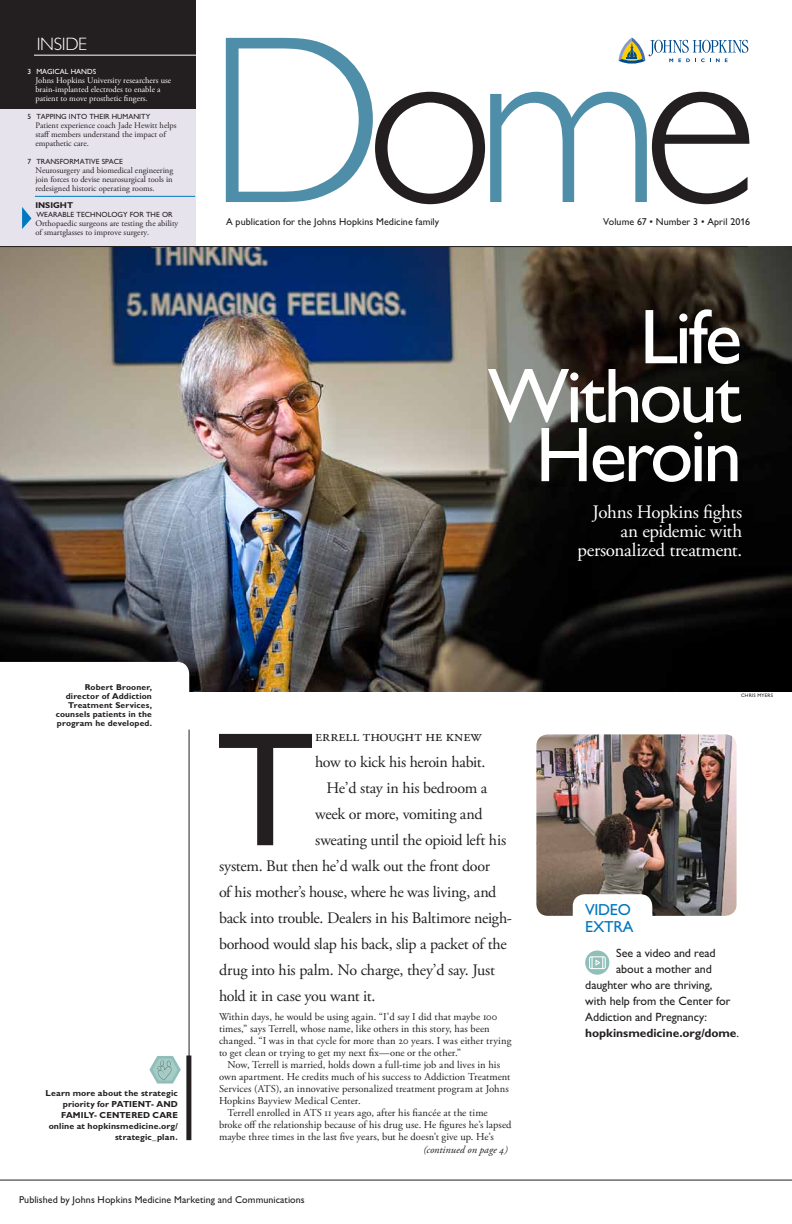
<style>
.page{position:relative;width:792px;height:1224px;background:#fff}
.page>*{position:absolute;margin:0;border:0;box-sizing:border-box;transform-origin:0 0}
.t1{font:300 240.8px "Gill Sans MT Std";color:#4f8ea8}
.t2{font:500 163.2px "Gill Sans MT Std";color:#231f20}
.t3{font:500 78px/59px "Gill Sans MT Std";letter-spacing:-.04em;color:#fff;text-align:right}
.t4{font:19px/19px "Adobe Garamond Pro";letter-spacing:-.025em;color:#fff;text-align:right}
.t5{font:300 18px "Gill Sans MT Std";letter-spacing:-.02em;color:#fff}
.t6{font:16px "Adobe Garamond Pro";letter-spacing:-.015em;color:#231f20}
.t7{font:500 16px/17px "Gill Sans MT Std";letter-spacing:-.02em;color:#0076c0}
.t8{font:500 12px "Gill Sans MT Std";letter-spacing:-.005em;color:#231f20}
.t9{font:700 12px "Gill Sans MT Std";letter-spacing:-.005em;color:#231f20}
.t10{font:10.5px/12px "Adobe Garamond Pro";color:#231f20}
.t11{font:italic 10.5px "Adobe Garamond Pro";letter-spacing:.005em;color:#231f20}
.t12{font:500 10px "Gill Sans MT Std";letter-spacing:.005em;color:#231f20}
.t13{font:700 8.8px/11px "Gill Sans MT Std";letter-spacing:.015em;color:#231f20;text-align:right}
.t14{font:8.5px/9px "Adobe Garamond Pro";color:#231f20}
.t15{font:8.5px/9px "Adobe Garamond Pro";color:#fff}
.t16{font:700 8.5px/9px "Gill Sans MT Std";letter-spacing:.015em;color:#231f20;text-align:right}
.t17{font:500 7.5px "Gill Sans MT Std";color:#231f20}
.t18{font:500 7.5px "Gill Sans MT Std";color:#fff}
.t19{font:500 5px "Gill Sans MT Std";letter-spacing:.04em;color:#231f20}
.s1{color:#231f20}
.s2{font-weight:500}
</style>
<div class="page">
<div style="left:0;top:76px;width:195px;height:170px;background:#e7e3ed"></div>
<img style="left:0;top:246px;width:792px;height:445px">
<div style="left:0;top:0;width:195px;height:108px;background:#231f20"></div>
<hr style="left:34px;top:55px;width:164px;height:1px;background:#fff">
<svg style="left:618px;top:37px;width:130px;height:27px"></svg>
<svg style="left:22px;top:207px;width:9px;height:22px"></svg>
<hr style="left:35px;top:196px;width:160px;height:1px;background:#0079c1">
<svg style="left:0;top:662px;width:189px;height:135px"></svg>
<div style="left:186px;top:1056px;width:5px;height:84px;background:#231f20"></div>
<hr style="left:189px;top:730px;width:1px;height:386px;background:#231f20">
<img style="left:536px;top:734px;width:201px;height:182px">
<svg style="left:149px;top:1056px;width:32px;height:28px"></svg>
<svg style="left:573px;top:894px;width:79px;height:22px"></svg>
<hr style="left:0;top:246px;width:748px;height:1px;background:#231f20">
<hr style="left:0;top:1180px;width:792px;height:1px;background:#231f20">
<div style="left:585px;top:951px;width:24px;height:24px;background:#90bfba;border-radius:50%"></div>
<svg style="left:589px;top:956px;width:17px;height:13px"></svg>
<h3 class="t5" style="left:37px;top:33px;width:52px">INSIDE</h3>
<p class="t18" style="left:27px;top:67px;width:70px">3 MAGICAL HANDS</p>
<p class="t15" style="left:35px;top:76px;width:137px">Johns Hopkins University researchers use brain-implanted electrodes to enable a patient to move prosthetic fingers.</p>
<p class="t17" style="left:27px;top:112px;width:124px">5 TAPPING INTO THEIR HUMANITY</p>
<p class="t14" style="left:35px;top:121px;width:143px">Patient experience coach Jade Hewitt helps staff members understand the impact of empathetic care.</p>
<p class="t17" style="left:27px;top:157px;width:97px">7 TRANSFORMATIVE SPACE</p>
<p class="t14" style="left:35px;top:166px;width:139px;text-align:justify">Neurosurgery and biomedical engineering join forces to devise neurosurgical tools in redesigned historic operating rooms.</p>
<p class="t16" style="left:35px;top:201px;width:39px">INSIGHT</p>
<p class="t17" style="left:36px;top:210px;width:138px">WEARABLE TECHNOLOGY FOR THE OR</p>
<p class="t14" style="left:35px;top:219px;width:144px">Orthopaedic surgeons are testing the ability of smartglasses to improve surgery.</p>
<h1 class="t1" style="left:207px;top:-24px;width:553px">D<span class="s1">o</span>m<span class="s1">e</span></h1>
<p class="t12" style="left:226px;top:216px;width:215px">A publication for the Johns Hopkins Medicine family</p>
<p class="t12" style="left:603px;top:216px;width:149px">Volume 67 • Number 3 • April 2016</p>
<h3 class="t3" style="left:488px;top:307px;width:256px">Life<br>Without<br>Heroin</h3>
<h3 class="t4" style="left:578px;top:503px;width:166px">Johns Hopkins fights an epidemic with personalized treatment.</h3>
<p class="t16" style="left:56px;top:682px;width:98px">Robert Brooner, director of Addiction<br>Treatment Services, counsels patients in the program he developed.</p>
<p class="t19" style="left:741px;top:692px;width:11px">CHris</p>
<p class="t19" style="left:757px;top:692px;width:17px">MYERS</p>
<p class="t13" style="left:46px;top:1087px;width:134px">Learn more about the strategic priority for PATIENT- AND<br>FAMILY- CENTERED CARE online at hopkinsmedicine.org/ strategic_plan .</p>
<h2 class="t2" style="left:216px;top:693px;width:100px">T</h2>
<h3 class="t6" style="left:315px;top:727px;width:168px">errell thought he knew</h3>
<h3 class="t6" style="left:315px;top:753px;width:172px">how to kick his heroin habit.</h3>
<h3 class="t6" style="left:326px;top:779px;width:162px">He’d stay in his bedroom a</h3>
<h3 class="t6" style="left:315px;top:805px;width:169px">week or more, vomiting and</h3>
<h3 class="t6" style="left:315px;top:831px;width:193px">sweating until the opioid left his</h3>
<h3 class="t6" style="left:219px;top:857px;width:273px">system. But then he’d walk out the front door</h3>
<h3 class="t6" style="left:219px;top:883px;width:279px">of his mother’s house, where he was living, and</h3>
<h3 class="t6" style="left:219px;top:909px;width:295px">back into trouble. Dealers in his Baltimore neigh-</h3>
<h3 class="t6" style="left:219px;top:935px;width:289px">borhood would slap his back, slip a packet of the</h3>
<h3 class="t6" style="left:219px;top:961px;width:278px">drug into his palm. No charge, they’d say. Just</h3>
<h3 class="t6" style="left:219px;top:987px;width:158px">hold it in case you want it.</h3>
<p class="t10" style="left:219px;top:1011px;width:294px">Within days, he would be using again. “I’d say I did that maybe 100 times,” says Terrell, whose name, like others in this story, has been changed. “I was in that cycle for more than 20 years. I was either trying to get clean or trying to get my next fix—one or the other.”</p>
<p class="t10" style="left:228px;top:1059px;width:274px">Now, Terrell is married, holds down a full-time job and lives in his</p>
<p class="t10" style="left:219px;top:1071px;width:293px">own apartment. He credits much of his success to Addiction Treatment</p>
<p class="t10" style="left:219px;top:1083px;width:291px">Services (ATS), an innovative personalized treatment program at Johns</p>
<p class="t10" style="left:219px;top:1095px;width:143px">Hopkins Bayview Medical Center.</p>
<p class="t10" style="left:228px;top:1107px;width:262px">Terrell enrolled in ATS 11 years ago, after his fiancée at the time</p>
<p class="t10" style="left:219px;top:1119px;width:294px">broke off the relationship because of his drug use. He figures he’s lapsed</p>
<p class="t10" style="left:219px;top:1131px;width:276px">maybe three times in the last five years, but he doesn’t give up. He’s</p>
<p class="t11" style="left:424px;top:1144px;width:86px">(continued on page 4)</p>
<p class="t12" style="left:19px;top:1194px;width:287px">Published by Johns Hopkins Medicine Marketing and Communications</p>
<h3 class="t7" style="left:585px;top:901px;width:50px">VIDEO<br>EXTRA</h3>
<p class="t8" style="left:616px;top:946px;width:101px">See a video and read</p>
<p class="t8" style="left:616px;top:962px;width:97px">about a mother and</p>
<p class="t8" style="left:585px;top:978px;width:129px">daughter who are thriving,</p>
<p class="t8" style="left:585px;top:994px;width:147px">with help from the Center for</p>
<p class="t8" style="left:585px;top:1010px;width:123px">Addiction and Pregnancy:</p>
<p class="t9" style="left:585px;top:1026px;width:156px">hopkinsmedicine.org/dome<span class="s2">.</span></p>
</div>
